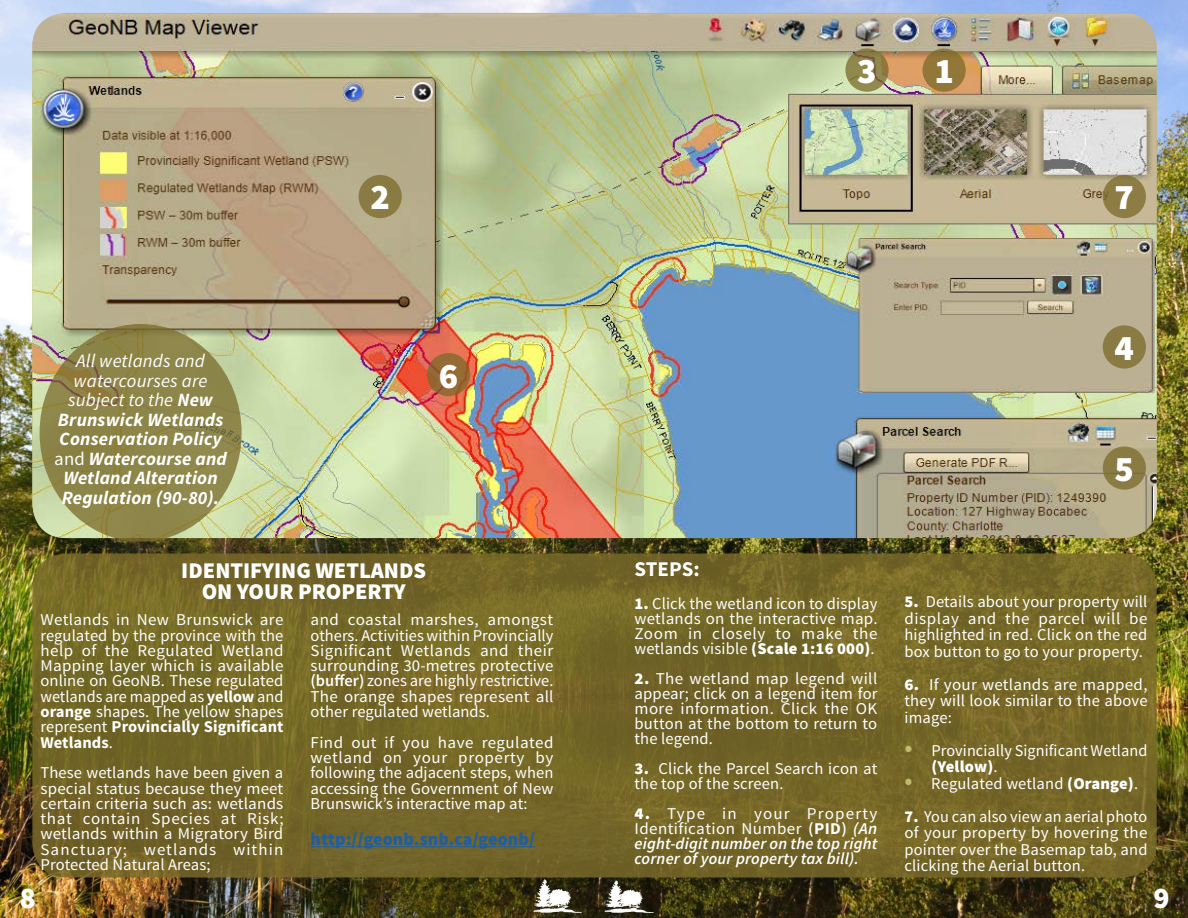
<style>
.page{position:relative;width:1188px;height:918px;background:#fff}
.page>*{position:absolute;margin:0;border:0;box-sizing:border-box;transform-origin:0 0}
.t1{font:900 36px "Source Sans Pro";color:#fff}
.t2{font:900 30px "Source Sans Pro";color:#fff}
.t3{font:900 22.5px/21px "Source Sans Pro";color:#fff;text-align:center}
.t4{font:700 21px "Source Sans Pro";color:#fff}
.t5{font:italic 700 18.75px/19.5px "Source Sans Pro";letter-spacing:.01em;color:#fff;text-align:center}
.t6{font:900 18px "Source Sans Pro";letter-spacing:.005em;color:#215e9e}
.t7{font:16.5px/15.3px "Source Sans Pro";letter-spacing:.01em;color:#fff;text-align:justify}
.t8{font:italic 600 16.5px/15px "Source Sans Pro";letter-spacing:.01em;color:#fff;text-align:justify}
.s1{font-weight:400}
.s2{font-weight:400;font-style:normal}
.s3{font-weight:700}
.s4{font-weight:600}
.s5{font-weight:900}
.s6{font-weight:900;font-style:normal}
.s7{font-style:normal}
.s8{font-weight:700;font-style:normal}
.s9{font-size:27px;color:#bfba6f}
</style>
<div class="page">
<img style="left:0;top:0;width:1188px;height:918px">
<img style="left:32px;top:14px;width:1125px;height:524px">
<svg style="left:32px;top:554px;width:1125px;height:324px;background:#746627"></svg>
<hr style="left:310px;top:846px;width:225px;height:1px;background:#215e9e">
<img style="left:523px;top:878px;width:59px;height:36px">
<img style="left:594px;top:878px;width:60px;height:36px">
<div style="left:923px;top:49px;width:43px;height:43px;background:#927738;border-radius:50%"></div>
<div style="left:359px;top:175px;width:43px;height:43px;background:#897b42;border-radius:50%"></div>
<svg style="left:40px;top:324px;width:202px;height:218px;background:#8c8347"></svg>
<svg style="left:845px;top:49px;width:44px;height:43px"></svg>
<div style="left:1103px;top:325px;width:43px;height:44px;background:#8a7b44;border-radius:50%"></div>
<div style="left:1103px;top:446px;width:43px;height:44px;background:#897b43;border-radius:50%"></div>
<div style="left:1103px;top:175px;width:43px;height:43px;background:#8d7d45;border-radius:50%"></div>
<svg style="left:427px;top:353px;width:43px;height:43px"></svg>
<h1 class="t1" style="left:370px;top:173px;width:21px">2</h1>
<p class="t5" style="left:54px;top:351px;width:174px"><span class="s1">All wetlands and watercourses are subject to the</span> New<br>Brunswick Wetlands<br>Conservation Policy <span class="s2">and</span> Watercourse and<br>Wetland Alteration<br>Regulation (90-80).</p>
<h1 class="t1" style="left:439px;top:351px;width:21px">6</h1>
<h3 class="t3" style="left:181px;top:560px;width:246px">IDENTIFYING WETLANDS<br>ON YOUR PROPERTY</h3>
<p class="t7" style="left:40px;top:612px;width:245px">Wetlands in New Brunswick are regulated by the province with the help of the Regulated Wetland Mapping layer which is available online on GeoNB. These regulated wetlands are mapped as <span class="s3">yellow</span> and <span class="s3">orange</span> shapes. The yellow shapes represent <span class="s3">Provincially Significant Wetlands</span>.</p>
<p class="t7" style="left:40px;top:765px;width:245px">These wetlands have been given a special status because they meet certain criteria such as: wetlands that contain Species at Risk; wetlands within a Migratory Bird Sanctuary; wetlands within Protected Natural Areas;</p>
<p class="t7" style="left:310px;top:612px;width:245px">and coastal marshes, amongst others. Activities within Provincially Significant Wetlands and their surrounding 30-metres protective <span class="s4">(buffer)</span> zones are highly restrictive.<br>The orange shapes represent all other regulated wetlands.</p>
<p class="t7" style="left:310px;top:735px;width:245px">Find out if you have regulated wetland on your property by following the adjacent steps, when accessing the Government of New Brunswick’s interactive map at:</p>
<p class="t6" style="left:310px;top:826px;width:226px">http://geonb.snb.ca/geonb/</p>
<h1 class="t1" style="left:857px;top:46px;width:21px">3</h1>
<h1 class="t1" style="left:934px;top:46px;width:21px">1</h1>
<h1 class="t1" style="left:1115px;top:173px;width:21px">7</h1>
<h1 class="t1" style="left:1115px;top:323px;width:21px">4</h1>
<h1 class="t1" style="left:1115px;top:444px;width:21px">5</h1>
<p class="t4" style="left:634px;top:555px;width:67px">STEPS:</p>
<p class="t7" style="left:634px;top:596px;width:245px"><span class="s5">1.</span> Click the wetland icon to display wetlands on the interactive map.<br>Zoom in closely to make the wetlands visible <span class="s5">(Scale 1:16 000)</span>.</p>
<p class="t7" style="left:634px;top:671px;width:245px"><span class="s5">2.</span> The wetland map legend will appear; click on a legend item for more information. Click the OK button at the bottom to return to the legend.</p>
<p class="t7" style="left:634px;top:761px;width:245px"><span class="s5">3.</span> Click the Parcel Search icon at the top of the screen.</p>
<p class="t8" style="left:634px;top:806px;width:245px"><span class="s6">4.</span> <span class="s2">Type in your Property Identification Number</span> <span class="s7">(</span><span class="s8">PID</span><span class="s7">)</span> (An eight-digit number on the top right corner of your property tax bill).</p>
<p class="t7" style="left:904px;top:594px;width:245px;line-height:16.5px"><span class="s5">5.</span> Details about your property will display and the parcel will be highlighted in red. Click on the red box button to go to your property.</p>
<p class="t7" style="left:904px;top:676px;width:245px;line-height:16.5px"><span class="s5">6.</span> If your wetlands are mapped, they will look similar to the above image:</p>
<p class="t7" style="left:932px;top:742px;width:217px;line-height:16.5px;text-indent:-27px"><span class="s9">•</span> Provincially Significant Wetland <span class="s5">(Yellow)</span>.</p>
<p class="t7" style="left:904px;top:776px;width:235px"><span class="s9">•</span> Regulated wetland <span class="s5">(Orange)</span>.</p>
<p class="t7" style="left:904px;top:808px;width:245px;line-height:16.5px"><span class="s5">7.</span> You can also view an aerial photo of your property by hovering the pointer over the Basemap tab, and clicking the Aerial button.</p>
<h2 class="t2" style="left:20px;top:878px;width:18px">8</h2>
<h2 class="t2" style="left:1153px;top:878px;width:18px">9</h2>
</div>
